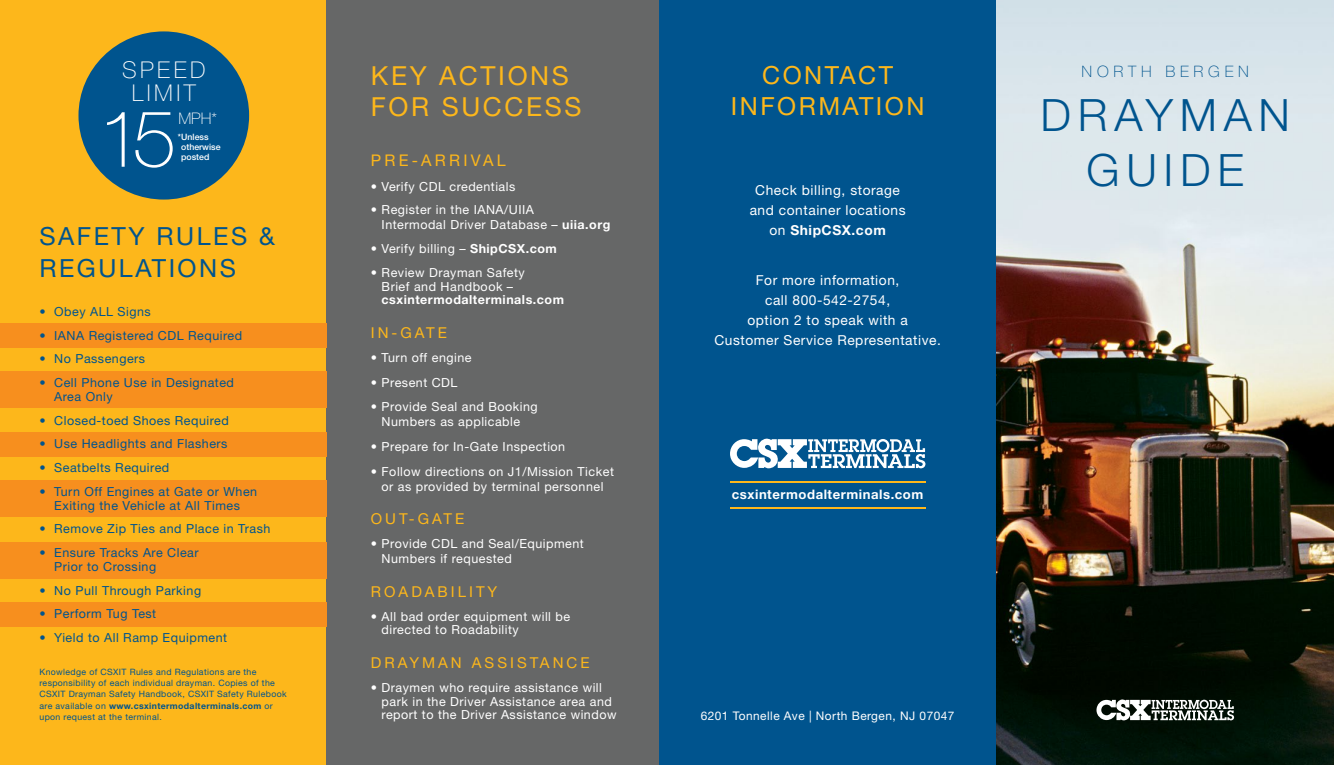
<style>
.page{position:relative;width:1334px;height:765px;background:#fff}
.page>*{position:absolute;margin:0;border:0;box-sizing:border-box;transform-origin:0 0}
.t1{font:100 79px "Helvetica Neue LT Std";color:#fff}
.t2{font:300 44.62px/55.1px "Helvetica Neue LT Std";letter-spacing:.15em;color:#00548e;text-align:center}
.t3{font:26.25px/31.2px "Helvetica Neue LT Std";letter-spacing:.1em;color:#fdb71b}
.t4{font:25px/31.2px "Helvetica Neue LT Std";letter-spacing:.1em;color:#00548e}
.t5{font:25px/31.2px "Helvetica Neue LT Std";letter-spacing:.1em;color:#fdb71b;text-align:center}
.t6{font:100 23.12px/23.1px "Helvetica Neue LT Std";letter-spacing:.15em;color:#fff;text-align:center}
.t7{font:16.12px "Helvetica Neue LT Std";letter-spacing:.2em;color:#fdb71b}
.t8{font:100 16px "Helvetica Neue LT Std";color:#fff}
.t9{font:100 15.75px "Helvetica Neue LT Std";letter-spacing:.3em;color:#00548e}
.t10{font:15px "Helvetica Neue LT Std";letter-spacing:.2em;color:#fdb71b}
.t11{font:13.75px/20px "Helvetica Neue LT Std";letter-spacing:.04em;color:#fff;text-align:center}
.t12{font:700 13.12px "Helvetica Neue LT Std";letter-spacing:.04em;color:#fff}
.t13{font:12.5px/15px "Helvetica Neue LT Std";letter-spacing:.04em;color:#fff}
.t14{font:12.5px/13.8px "Helvetica Neue LT Std";letter-spacing:.04em;color:#00548e}
.t15{font:700 12.5px "Helvetica Neue LT Std";letter-spacing:.04em;color:#fff}
.t16{font:11.88px "Helvetica Neue LT Std";letter-spacing:.04em;color:#fff}
.t17{font:8.75px/11.2px "Helvetica Neue LT Std";letter-spacing:.04em;color:#00548e}
.t18{font:500 8.75px/10px "Helvetica Neue LT Std";color:#fff}
.s1{font-weight:700}
</style>
<div class="page">
<div style="left:0;top:0;width:326px;height:765px;background:#fdb71b"></div>
<div style="left:326px;top:0;width:332px;height:765px;background:#666767"></div>
<div style="left:658px;top:0;width:338px;height:765px;background:#00548e"></div>
<img style="left:996px;top:0;width:337px;height:765px">
<svg style="left:1096px;top:699px;width:137px;height:21px"></svg>
<svg style="left:730px;top:439px;width:195px;height:29px"></svg>
<hr style="left:729px;top:507px;width:196px;height:1px;background:#fdb71b">
<hr style="left:729px;top:481px;width:196px;height:2px;background:#fdb71b">
<div style="left:0;top:323px;width:326px;height:24px;background:#f78f1e"></div>
<div style="left:0;top:433px;width:326px;height:24px;background:#f78f1e"></div>
<div style="left:0;top:602px;width:326px;height:24px;background:#f78f1e"></div>
<div style="left:0;top:371px;width:326px;height:37px;background:#f78f1e"></div>
<div style="left:0;top:480px;width:326px;height:37px;background:#f78f1e"></div>
<div style="left:0;top:542px;width:326px;height:37px;background:#f78f1e"></div>
<div style="left:78px;top:31px;width:171px;height:169px;background:#00548e;border-radius:50%"></div>
<h3 class="t6" style="left:122px;top:58px;width:85px">SPEED<br>LIMIT</h3>
<h1 class="t1" style="left:98px;top:94px;width:79px">15</h1>
<p class="t8" style="left:178px;top:110px;width:40px">MPH*</p>
<p class="t18" style="left:181px;top:132px;width:41px;text-indent:-3px">* Unless otherwise posted</p>
<h3 class="t4" style="left:39px;top:221px;width:237px">SAFETY RULES &amp;<br>REGULATIONS</h3>
<p class="t14" style="left:40px;top:304px;width:113px">• Obey ALL Signs</p>
<p class="t14" style="left:40px;top:328px;width:204px">• IANA Registered CDL Required</p>
<p class="t14" style="left:40px;top:352px;width:107px">• No Passengers</p>
<p class="t14" style="left:54px;top:376px;width:181px;text-indent:-15px">• Cell Phone Use in Designated<br>Area Only</p>
<p class="t14" style="left:40px;top:413px;width:191px">• Closed-toed Shoes Required</p>
<p class="t14" style="left:40px;top:437px;width:189px">• Use Headlights and Flashers</p>
<p class="t14" style="left:40px;top:461px;width:131px">• Seatbelts Required</p>
<p class="t14" style="left:40px;top:484px;width:219px;text-align:center">• Turn Off Engines at Gate or When<br>Exiting the Vehicle at All Times</p>
<p class="t14" style="left:40px;top:522px;width:232px">• Remove Zip Ties and Place in Trash</p>
<p class="t14" style="left:54px;top:546px;width:146px;text-indent:-15px">• Ensure Tracks Are Clear<br>Prior to Crossing</p>
<p class="t14" style="left:40px;top:583px;width:163px">• No Pull Through Parking</p>
<p class="t14" style="left:40px;top:607px;width:118px">• Perform Tug Test</p>
<p class="t14" style="left:40px;top:631px;width:189px">• Yield to All Ramp Equipment</p>
<p class="t17" style="left:40px;top:666px;width:248px">Knowledge of CSXIT Rules and Regulations are the responsibility of each individual drayman. Copies of the CSXIT Drayman Safety Handbook, CSXIT Safety Rulebook are available on <span class="s1">www.csxintermodalterminals.com</span> or upon request at the terminal.</p>
<h3 class="t3" style="left:371px;top:59px;width:212px">KEY ACTIONS<br>FOR SUCCESS</h3>
<p class="t7" style="left:371px;top:150px;width:136px">PRE-ARRIVAL</p>
<p class="t13" style="left:371px;top:179px;width:146px">• Verify CDL credentials</p>
<p class="t13" style="left:381px;top:202px;width:230px;text-indent:-11px">• Register in the IANA/UIIA<br>Intermodal Driver Database – <span class="s1">uiia.org</span></p>
<p class="t13" style="left:371px;top:241px;width:187px">• Verify billing – <span class="s1">ShipCSX.com</span></p>
<p class="t13" style="left:371px;top:265px;width:155px;line-height:13.8px;text-align:center">• Review Drayman Safety<br>Brief and Handbook –</p>
<p class="t15" style="left:381px;top:292px;width:184px">csxintermodalterminals.com</p>
<p class="t10" style="left:371px;top:324px;width:78px">IN-GATE</p>
<p class="t13" style="left:371px;top:350px;width:102px">• Turn off engine</p>
<p class="t13" style="left:371px;top:375px;width:88px">• Present CDL</p>
<p class="t13" style="left:371px;top:399px;width:168px;text-align:center">• Provide Seal and Booking<br>Numbers as applicable</p>
<p class="t13" style="left:371px;top:439px;width:196px">• Prepare for In-Gate Inspection</p>
<p class="t13" style="left:371px;top:464px;width:244px;text-align:center">• Follow directions on J1/Mission Ticket or as provided by terminal personnel</p>
<p class="t10" style="left:371px;top:510px;width:95px">OUT-GATE</p>
<p class="t13" style="left:381px;top:536px;width:204px;text-indent:-11px">• Provide CDL and Seal/Equipment<br>Numbers if requested</p>
<p class="t10" style="left:371px;top:583px;width:128px">ROADABILITY</p>
<p class="t13" style="left:381px;top:609px;width:190px;line-height:13.8px;text-indent:-11px">• All bad order equipment will be directed to Roadability</p>
<p class="t10" style="left:371px;top:654px;width:220px">DRAYMAN ASSISTANCE</p>
<p class="t13" style="left:381px;top:680px;width:236px;line-height:13.8px;text-indent:-11px">• Draymen who require assistance will park in the Driver Assistance area and report to the Driver Assistance window</p>
<h3 class="t5" style="left:730px;top:59px;width:195px">CONTACT<br>INFORMATION</h3>
<p class="t11" style="left:749px;top:180px;width:157px">Check billing, storage and container locations on <span class="s1">ShipCSX.com</span></p>
<p class="t11" style="left:714px;top:270px;width:228px">For more information,<br>call 800-542-2754,<br>option 2 to speak with a<br>Customer Service Representative.</p>
<p class="t12" style="left:731px;top:486px;width:193px">csxintermodalterminals.com</p>
<p class="t16" style="left:700px;top:709px;width:255px">6201 Tonnelle Ave | North Bergen, NJ 07047</p>
<p class="t9" style="left:1081px;top:62px;width:169px">NORTH BERGEN</p>
<h2 class="t2" style="left:1040px;top:86px;width:251px">DRAYMAN<br>GUIDE</h2>
</div>
